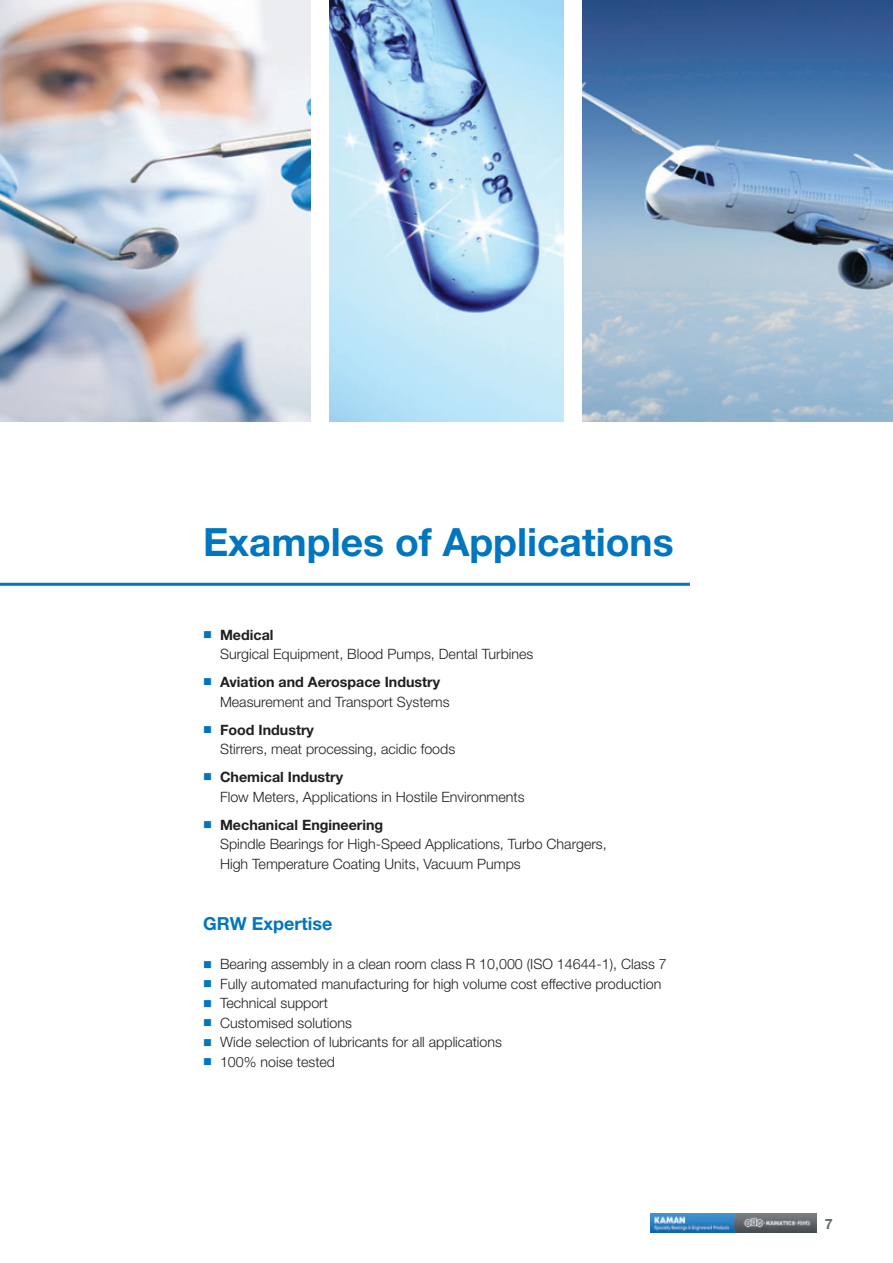
<style>
.page{position:relative;width:893px;height:1263px;background:#fff}
.page>*{position:absolute;margin:0;border:0;box-sizing:border-box;transform-origin:0 0}
.t1{font:700 39px "Helvetica Neue";color:#0076be}
.t2{font:700 18px "Helvetica Neue";color:#0076be}
.t3{font:300 14.25px/19.5px "Helvetica Neue";color:#231f20}
.t4{font:700 14.25px "Helvetica Neue";color:#231f20}
.t5{font:700 14.25px "Helvetica Neue";color:#64696d}
</style>
<div class="page">
<img style="left:650px;top:1214px;width:166px;height:18px">
<img style="left:0;top:0;width:310px;height:421px">
<img style="left:583px;top:0;width:310px;height:421px">
<img style="left:330px;top:0;width:233px;height:421px">
<hr style="left:0;top:583px;width:690px;height:3px;background:#0076be">
<h1 class="t1" style="left:203px;top:518px;width:472px">Examples of Applications</h1>
<p class="t4" style="left:220px;top:626px;width:55px">Medical</p>
<p class="t3" style="left:220px;top:644px;width:315px">Surgical Equipment, Blood Pumps, Dental Turbines</p>
<p class="t4" style="left:220px;top:673px;width:222px">Aviation and Aerospace Industry</p>
<p class="t3" style="left:220px;top:691px;width:231px">Measurement and Transport Systems</p>
<p class="t4" style="left:220px;top:721px;width:95px">Food Industry</p>
<p class="t3" style="left:220px;top:739px;width:237px">Stirrers, meat processing, acidic foods</p>
<p class="t4" style="left:220px;top:768px;width:125px">Chemical Industry</p>
<p class="t3" style="left:220px;top:786px;width:306px">Flow Meters, Applications in Hostile Environments</p>
<p class="t4" style="left:220px;top:816px;width:165px">Mechanical Engineering</p>
<p class="t3" style="left:220px;top:834px;width:388px">Spindle Bearings for High-Speed Applications, Turbo Chargers,<br>High Temperature Coating Units, Vacuum Pumps</p>
<p class="t2" style="left:203px;top:913px;width:131px">GRW Expertise</p>
<p class="t3" style="left:220px;top:954px;width:448px">Bearing assembly in a clean room class R 10,000 (ISO 14644-1), Class 7<br>Fully automated manufacturing for high volume cost effective production Technical support<br>Customised solutions<br>Wide selection of lubricants for all applications<br>100% noise tested</p>
<p class="t5" style="left:825px;top:1215px;width:9px">7</p>
</div>
